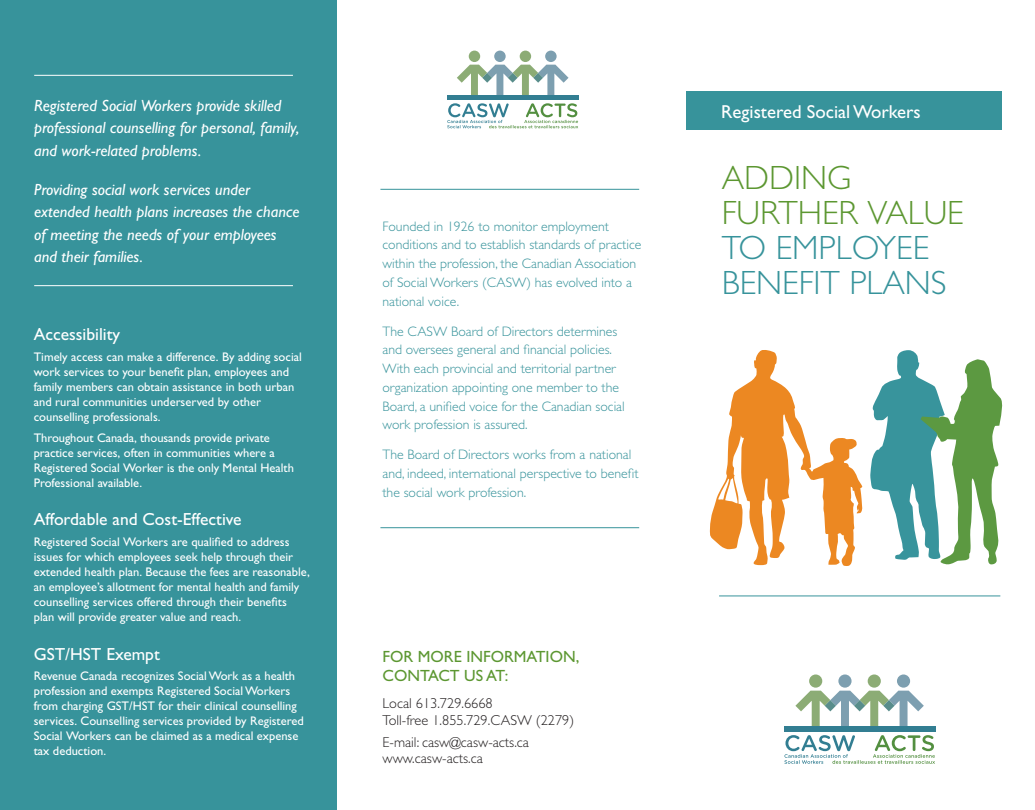
<style>
.page{position:relative;width:1035px;height:810px;background:#fff}
.page>*{position:absolute;margin:0;border:0;box-sizing:border-box;transform-origin:0 0}
.t1{font:300 33.75px/35px "Gill Sans";color:#37939b}
.t2{font:18.75px "Gill Sans";color:#fff}
.t3{font:17.5px "Gill Sans";color:#fff}
.t4{font:italic 16.25px/22.5px "Gill Sans";color:#fff}
.t5{font:16.25px/18.8px "Gill Sans";color:#5c9731}
.t6{font:300 14.38px/16.2px "Gill Sans";color:#231f20}
.t7{font:300 13.75px/18.8px "Gill Sans";color:#37939b}
.t8{font:12.5px/15px "Gill Sans";color:#fff}
.s1{color:#5c9731}
</style>
<div class="page">
<hr style="left:719px;top:596px;width:281px;height:1px;background:#37939b">
<div style="left:809px;top:674px;width:13px;height:14px;background:#8cac75;border-radius:50%"></div>
<div style="left:838px;top:674px;width:14px;height:14px;background:#7d9fb0;border-radius:50%"></div>
<div style="left:868px;top:674px;width:13px;height:14px;background:#8cac75;border-radius:50%"></div>
<div style="left:897px;top:674px;width:13px;height:14px;background:#7d9fb0;border-radius:50%"></div>
<svg style="left:795px;top:691px;width:129px;height:35px"></svg>
<div style="left:784px;top:726px;width:151px;height:5px;background:#327e92"></div>
<svg style="left:784px;top:735px;width:151px;height:29px"></svg>
<svg style="left:710px;top:350px;width:153px;height:216px"></svg>
<svg style="left:870px;top:350px;width:132px;height:215px"></svg>
<div style="left:686px;top:91px;width:316px;height:38px;background:#37939b"></div>
<div style="left:469px;top:51px;width:11px;height:11px;background:#8cac75;border-radius:50%"></div>
<div style="left:494px;top:51px;width:12px;height:11px;background:#7d9fb0;border-radius:50%"></div>
<div style="left:520px;top:51px;width:11px;height:11px;background:#8cac75;border-radius:50%"></div>
<div style="left:545px;top:51px;width:12px;height:11px;background:#7d9fb0;border-radius:50%"></div>
<svg style="left:457px;top:65px;width:112px;height:30px"></svg>
<div style="left:447px;top:95px;width:131px;height:5px;background:#327e92"></div>
<svg style="left:447px;top:103px;width:131px;height:25px"></svg>
<hr style="left:380px;top:189px;width:259px;height:1px;background:#37939b">
<hr style="left:380px;top:527px;width:259px;height:1px;background:#37939b">
<div style="left:0;top:0;width:337px;height:810px;background:#37939b"></div>
<hr style="left:34px;top:75px;width:259px;height:1px;background:#fff">
<hr style="left:34px;top:285px;width:259px;height:1px;background:#fff">
<p class="t4" style="left:34px;top:94px;width:267px">Registered Social Workers provide skilled professional counselling for personal, family, and work-related problems.</p>
<p class="t4" style="left:34px;top:178px;width:267px">Providing social work services under extended health plans increases the chance of meeting the needs of your employees and their families.</p>
<p class="t3" style="left:34px;top:324px;width:88px">Accessibility</p>
<p class="t8" style="left:34px;top:349px;width:270px">Timely access can make a difference. By adding social work services to your benefit plan, employees and family members can obtain assistance in both urban and rural communities underserved by other counselling professionals.</p>
<p class="t8" style="left:34px;top:430px;width:262px">Throughout Canada, thousands provide private practice services, often in communities where a Registered Social Worker is the only Mental Health Professional available.</p>
<p class="t3" style="left:34px;top:509px;width:209px">Affordable and Cost-Effective</p>
<p class="t8" style="left:34px;top:534px;width:278px">Registered Social Workers are qualified to address issues for which employees seek help through their extended health plan. Because the fees are reasonable, an employee’s allotment for mental health and family counselling services offered through their benefits plan will provide greater value and reach.</p>
<p class="t3" style="left:34px;top:644px;width:128px">GST/HST Exempt</p>
<p class="t8" style="left:34px;top:669px;width:272px">Revenue Canada recognizes Social Work as a health profession and exempts Registered Social Workers from charging GST/HST for their clinical counselling services. Counselling services provided by Registered Social Workers can be claimed as a medical expense tax deduction.</p>
<p class="t7" style="left:382px;top:217px;width:260px">Founded in 1926 to monitor employment conditions and to establish standards of practice within the profession, the Canadian Association of Social Workers (CASW) has evolved into a national voice.</p>
<p class="t7" style="left:382px;top:322px;width:244px">The CASW Board of Directors determines and oversees general and financial policies.<br>With each provincial and territorial partner organization appointing one member to the Board, a unified voice for the Canadian social work profession is assured.</p>
<p class="t7" style="left:382px;top:446px;width:258px">The Board of Directors works from a national and, indeed, international perspective to benefit the social work profession.</p>
<p class="t5" style="left:382px;top:647px;width:198px">FOR MORE INFORMATION,<br>CONTACT US AT:</p>
<p class="t6" style="left:382px;top:696px;width:193px">Local 613.729.6668<br>Toll-free 1.855.729.CASW (2279)</p>
<p class="t6" style="left:382px;top:734px;width:148px">E-mail: casw@casw-acts.ca</p>
<p class="t6" style="left:382px;top:750px;width:102px">www.casw-acts.ca</p>
<p class="t2" style="left:721px;top:101px;width:201px">Registered Social Workers</p>
<p class="t1" style="left:722px;top:161px;width:244px"><span class="s1">ADDING<br>FURTHER VALUE<br></span>TO EMPLOYEE<br>BENEFIT PLANS</p>
</div>
